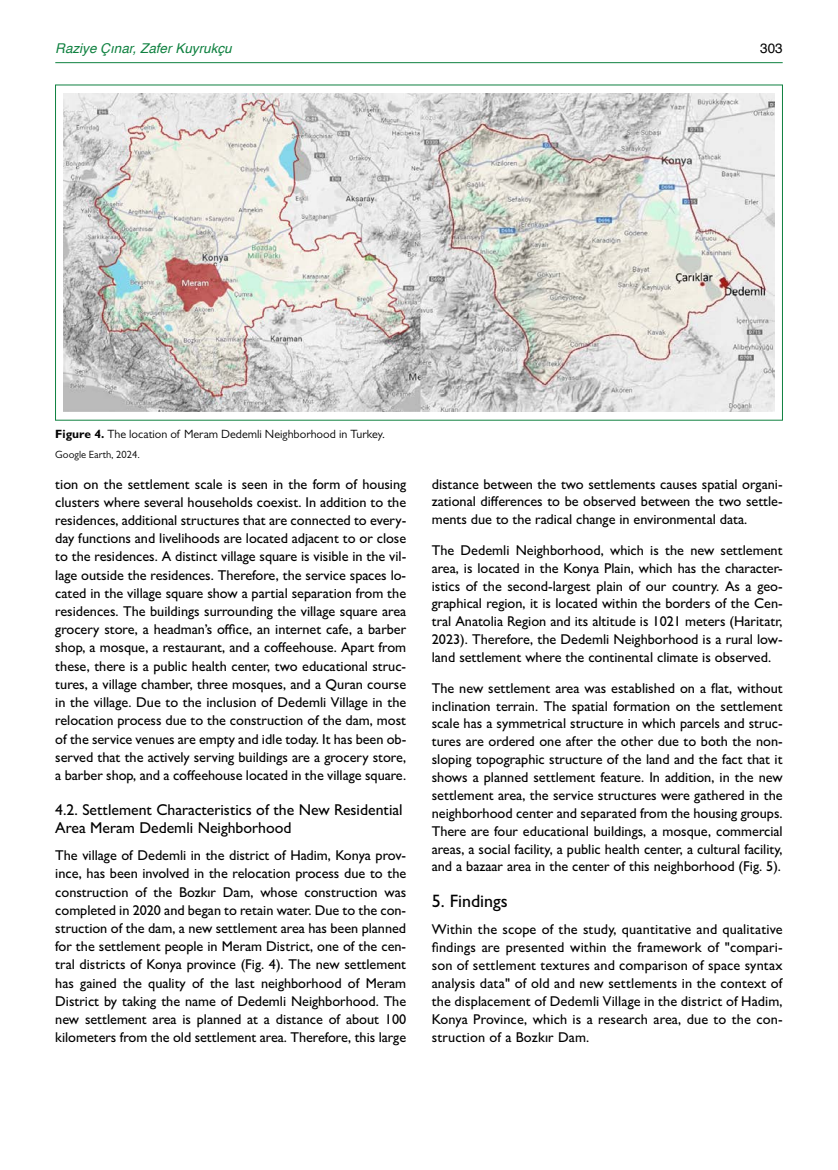
<style>
.page{position:relative;width:838px;height:1170px;background:#fff}
.page>*{position:absolute;margin:0;border:0;box-sizing:border-box;transform-origin:0 0}
.t1{font:500 18px "Gill Sans MT Pro";color:#000}
.t2{font:500 15.75px/18.1px "Gill Sans MT Pro";color:#000}
.t3{font:500 14.25px/18.1px "Gill Sans MT Pro";color:#000;text-align:justify}
.t4{font:italic 13.5px "Helvetica";color:#0f8140}
.t5{font:13.5px "Helvetica";color:#000}
.t6{font:12px "Gill Sans MT Pro";color:#000}
.t7{font:10.5px "Gill Sans MT Pro";color:#000}
.s1{font-weight:700}
</style>
<div class="page">
<hr style="left:55px;top:62px;width:727px;height:1px;background:#0f8140">
<img style="left:64px;top:93px;width:710px;height:319px">
<p class="t4" style="left:55px;top:37px;width:178px">Raziye Çınar, Zafer Kuyrukçu</p>
<p class="t5" style="left:760px;top:37px;width:24px">303</p>
<p class="t6" style="left:55px;top:427px;width:331px"><span class="s1">Figure 4.</span> The location of Meram Dedemli Neighborhood in Turkey.</p>
<p class="t7" style="left:55px;top:448px;width:86px">Google Earth, 2024.</p>
<p class="t3" style="left:55px;top:474px;width:352px">tion on the settlement scale is seen in the form of housing clusters where several households coexist. In addition to the residences, additional structures that are connected to every&shy;day functions and livelihoods are located adjacent to or close to the residences. A distinct village square is visible in the vil&shy;lage outside the residences. Therefore, the service spaces lo&shy;cated in the village square show a partial separation from the residences. The buildings surrounding the village square area grocery store, a headman’s office, an internet cafe, a barber shop, a mosque, a restaurant, and a coffeehouse. Apart from these, there is a public health center, two educational struc&shy;tures, a village chamber, three mosques, and a Quran course in the village. Due to the inclusion of Dedemli Village in the relocation process due to the construction of the dam, most of the service venues are empty and idle today. It has been ob&shy;served that the actively serving buildings are a grocery store, a barber shop, and a coffeehouse located in the village square.</p>
<p class="t2" style="left:55px;top:800px;width:349px">4.2. Settlement Characteristics of the New Residential<br>Area Meram Dedemli Neighborhood</p>
<p class="t3" style="left:55px;top:846px;width:352px">The village of Dedemli in the district of Hadim, Konya prov&shy;ince, has been involved in the relocation process due to the construction of the Bozkır Dam, whose construction was completed in 2020 and began to retain water. Due to the con&shy;struction of the dam, a new settlement area has been planned for the settlement people in Meram District, one of the cen&shy;tral districts of Konya province (Fig. 4). The new settlement has gained the quality of the last neighborhood of Meram District by taking the name of Dedemli Neighborhood. The new settlement area is planned at a distance of about 100 kilometers from the old settlement area. Therefore, this large</p>
<p class="t3" style="left:432px;top:474px;width:352px">distance between the two settlements causes spatial organi&shy;zational differences to be observed between the two settle&shy;ments due to the radical change in environmental data.</p>
<p class="t3" style="left:432px;top:541px;width:352px">The Dedemli Neighborhood, which is the new settlement area, is located in the Konya Plain, which has the character&shy;istics of the second-largest plain of our country. As a geo&shy;graphical region, it is located within the borders of the Cen&shy;tral Anatolia Region and its altitude is 1021 meters (Haritatr, 2023). Therefore, the Dedemli Neighborhood is a rural low&shy;land settlement where the continental climate is observed.</p>
<p class="t3" style="left:432px;top:678px;width:352px">The new settlement area was established on a flat, without inclination terrain. The spatial formation on the settlement scale has a symmetrical structure in which parcels and struc&shy;tures are ordered one after the other due to both the non&shy;sloping topographic structure of the land and the fact that it shows a planned settlement feature. In addition, in the new settlement area, the service structures were gathered in the neighborhood center and separated from the housing groups.<br>There are four educational buildings, a mosque, commercial areas, a social facility, a public health center, a cultural facility, and a bazaar area in the center of this neighborhood (Fig. 5).</p>
<p class="t1" style="left:432px;top:890px;width:78px">5. Findings</p>
<p class="t3" style="left:432px;top:919px;width:352px">Within the scope of the study, quantitative and qualitative findings are presented within the framework of "compari&shy;son of settlement textures and comparison of space syntax analysis data" of old and new settlements in the context of the displacement of Dedemli Village in the district of Hadim, Konya Province, which is a research area, due to the con&shy;struction of a Bozkır Dam.</p>
</div>
